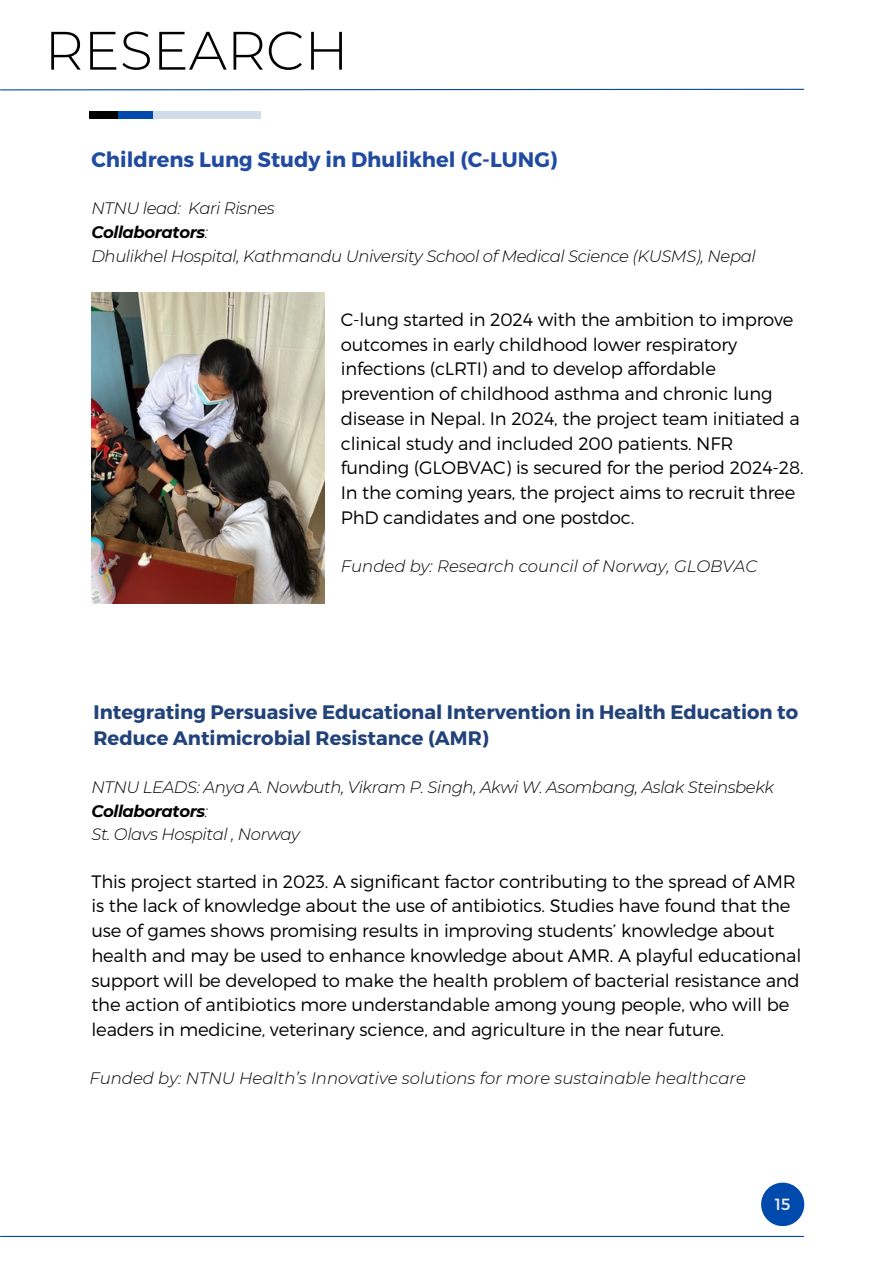
<style>
.page{position:relative;width:894px;height:1264px;background:#fff}
.page>*{position:absolute;margin:0;border:0;box-sizing:border-box;transform-origin:0 0}
.t1{font:300 54px "Montserrat";color:#000}
.t2{font:700 21px "Montserrat";color:#204ba0}
.t3{font:700 19.5px/25.8px "Montserrat";color:#22427a}
.t4{font:300 18px/24.8px "Montserrat";letter-spacing:-.01em;color:#000}
.t5{font:italic 300 16.5px/23.7px "Montserrat";letter-spacing:-.025em;color:#000}
.t6{font:italic 300 16.5px "Montserrat";color:#000}
.t7{font:16.2px "Montserrat";color:#f1f1f1}
.s1{font-weight:700}
</style>
<div class="page">
<svg style="left:0;top:88px;width:804px;height:3px"></svg>
<div style="left:760px;top:1182px;width:44px;height:44px;background:#004aad;border-radius:50%"></div>
<hr style="left:1px;top:1235px;width:802px;height:1px;background:#004aad">
<div style="left:89px;top:112px;width:171px;height:7px;background:#d1dce9"></div>
<div style="left:89px;top:112px;width:63px;height:7px;background:#004aad"></div>
<div style="left:89px;top:112px;width:28px;height:7px;background:#000"></div>
<img style="left:91px;top:292px;width:233px;height:311px">
<p class="t1" style="left:45px;top:17px;width:305px">RESEARCH</p>
<p class="t2" style="left:91px;top:146px;width:467px">Childrens Lung Study in Dhulikhel (C-LUNG)</p>
<p class="t5" style="left:91px;top:196px;width:665px">NTNU lead: Kari Risnes<br><span class="s1">Collaborators</span>:<br>Dhulikhel Hospital, Kathmandu University School of Medical Science (KUSMS), Nepal</p>
<p class="t4" style="left:341px;top:306px;width:464px">C-lung started in 2024 with the ambition to improve outcomes in early childhood lower respiratory infections (cLRTI) and to develop affordable prevention of childhood asthma and chronic lung disease in Nepal. In 2024, the project team initiated a clinical study and included 200 patients. NFR funding (GLOBVAC) is secured for the period 2024-28.<br>In the coming years, the project aims to recruit three PhD candidates and one postdoc.</p>
<p class="t6" style="left:341px;top:555px;width:418px">Funded by: Research council of Norway, GLOBVAC</p>
<p class="t3" style="left:93px;top:697px;width:705px">Integrating Persuasive Educational Intervention in Health Education to<br>Reduce Antimicrobial Resistance (AMR)</p>
<p class="t5" style="left:91px;top:775px;width:683px">NTNU LEADS: Anya A. Nowbuth, Vikram P. Singh, Akwi W. Asombang, Aslak Steinsbekk<br><span class="s1">Collaborators</span>:<br>St. Olavs Hospital , Norway</p>
<p class="t4" style="left:91px;top:868px;width:711px">This project started in 2023. A significant factor contributing to the spread of AMR is the lack of knowledge about the use of antibiotics. Studies have found that the use of games shows promising results in improving students’ knowledge about health and may be used to enhance knowledge about AMR. A playful educational support will be developed to make the health problem of bacterial resistance and the action of antibiotics more understandable among young people, who will be leaders in medicine, veterinary science, and agriculture in the near future.</p>
<p class="t6" style="left:89px;top:1067px;width:657px">Funded by: NTNU Health’s Innovative solutions for more sustainable healthcare</p>
<h1 class="t7" style="left:774px;top:1193px;width:17px">15</h1>
</div>
